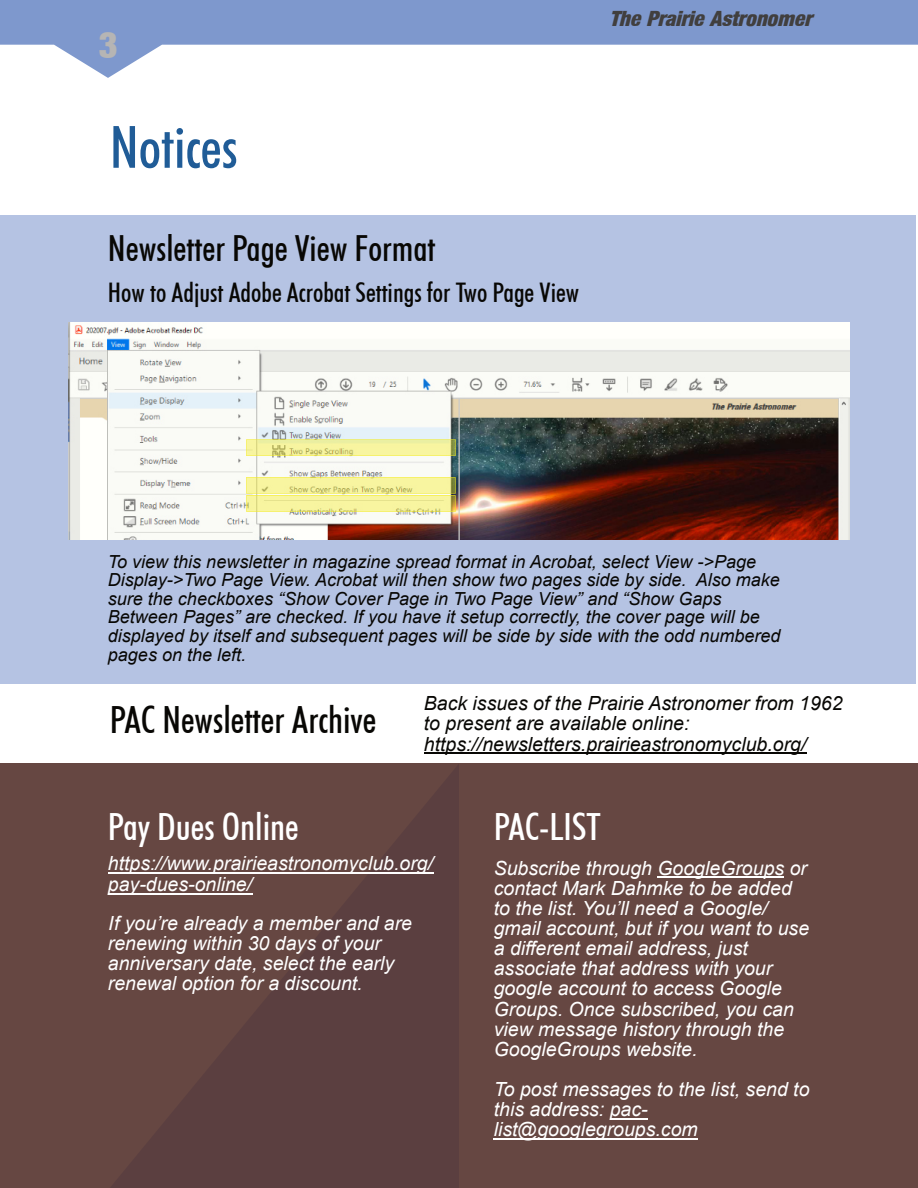
<style>
.page{position:relative;width:918px;height:1188px;background:#fff}
.page>*{position:absolute;margin:0;border:0;box-sizing:border-box;transform-origin:0 0}
.t1{font:500 condensed 58.5px "Futura BT";color:#205c97}
.t2{font:500 condensed 37.5px "Futura BT";color:#fff}
.t3{font:500 condensed 37.5px "Futura BT";color:#080704}
.t4{font:500 condensed 36px "Futura BT";color:#080704}
.t5{font:36px "Basic Sans Heavy SF Bold";color:#b6b5b4}
.t6{font:500 condensed 27px "Futura BT";color:#080704}
.t7{font:italic 21px "Basic Sans Heavy SF Bold";color:#413f3e}
.t8{font:italic 19.5px/20.1px "Arial";color:#fff}
.t9{font:italic 19.5px/20.1px "Arial";color:#080704}
.t10{font:italic 18px/18.6px "Arial";color:#080704}
</style>
<div class="page">
<svg style="left:0;top:0;width:917px;height:78px;fill:#7e98cd"></svg>
<div style="left:0;top:763px;width:918px;height:425px;background:#664742"></div>
<hr style="left:657px;top:877px;width:127px;height:1px;background:#fff">
<hr style="left:610px;top:1118px;width:38px;height:2px;background:#fff">
<hr style="left:494px;top:1138px;width:204px;height:2px;background:#fff">
<div style="left:0;top:215px;width:916px;height:468px;background:#b5c3e3"></div>
<img style="left:68px;top:323px;width:782px;height:217px">
<svg style="left:246px;top:440px;width:210px;height:16px;background:#edec95"></svg>
<svg style="left:246px;top:477px;width:210px;height:35px;background:#f0ed95"></svg>
<svg style="left:110px;top:765px;width:349px;height:423px;fill:#5b3f40"></svg>
<hr style="left:424px;top:753px;width:382px;height:1px;background:#080704">
<hr style="left:108px;top:873px;width:325px;height:1px;background:#fff">
<hr style="left:108px;top:894px;width:144px;height:1px;background:#fff">
<svg style="left:917px;top:0;width:1px;height:45px"></svg>
<h3 class="t5" style="left:98px;top:31px;width:21px">3</h3>
<h1 class="t1" style="left:110px;top:123px;width:129px">Notices</h1>
<h3 class="t4" style="left:108px;top:233px;width:329px">Newsletter Page View Format</h3>
<h3 class="t6" style="left:108px;top:282px;width:473px">How to Adjust Adobe Acrobat Settings for Two Page View</h3>
<p class="t7" style="left:609px;top:11px;width:204px">The Prairie Astronomer</p>
<p class="t10" style="left:108px;top:554px;width:674px">To view this newsletter in magazine spread format in Acrobat, select View -&gt;Page Display-&gt;Two Page View. Acrobat will then show two pages side by side. Also make sure the checkboxes “Show Cover Page in Two Page View” and “Show Gaps Between Pages” are checked. If you have it setup correctly, the cover page will be displayed by itself and subsequent pages will be side by side with the odd numbered pages on the left.</p>
<h2 class="t3" style="left:110px;top:704px;width:268px">PAC Newsletter Archive</h2>
<p class="t9" style="left:424px;top:695px;width:420px">Back issues of the Prairie Astronomer from 1962 to present are available online: https://newsletters.prairieastronomyclub.org/</p>
<h2 class="t2" style="left:108px;top:811px;width:192px">Pay Dues Online</h2>
<p class="t8" style="left:108px;top:855px;width:327px;line-height:21px">https://www.prairieastronomyclub.org/ pay-dues-online/</p>
<p class="t8" style="left:108px;top:915px;width:306px">If you’re already a member and are renewing within 30 days of your anniversary date, select the early renewal option for a discount.</p>
<h2 class="t2" style="left:494px;top:811px;width:109px">PAC-LIST</h2>
<p class="t8" style="left:494px;top:859px;width:317px">Subscribe through GoogleGroups or contact Mark Dahmke to be added to the list. You’ll need a Google/ gmail account, but if you want to use a different email address, just associate that address with your google account to access Google<br>Groups. Once subscribed, you can view message history through the<br>GoogleGroups website.</p>
<p class="t8" style="left:494px;top:1081px;width:317px">To post messages to the list, send to this address: pac&shy;list@googlegroups.com</p>
</div>
